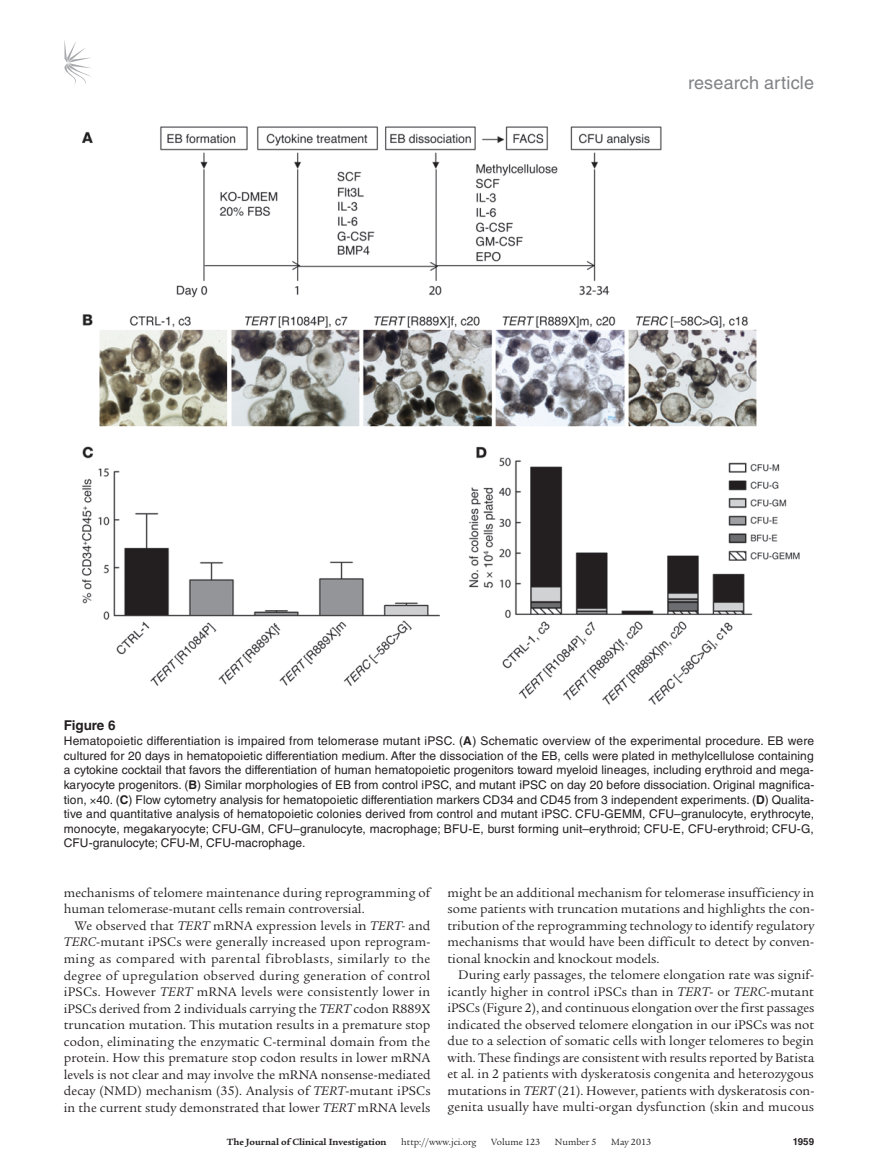
<style>
.page{position:relative;width:878px;height:1175px;background:#fff}
.page>*{position:absolute;margin:0;border:0;box-sizing:border-box;transform-origin:0 0}
.t1{font:18px "Helvetica LT Std";letter-spacing:.01em;color:#808285}
.t2{font:13.5px/16.5px "Legacy Serif Std";color:#231f20;text-align:justify}
.t3{font:700 13.5px "Helvetica LT Std";color:#231f20}
.t4{font:12px/14.7px "Helvetica LT Std";letter-spacing:.005em;color:#231f20;text-align:justify}
.t5{font:9.75px "Legacy Serif Std";color:#231f20}
.t6{font:700 9.75px "Legacy Serif Std";color:#231f20}
.t7{font:700 9.75px "Helvetica LT Std";color:#231f20}
.s1{font-weight:700}
.s2{font-style:italic}
</style>
<div class="page">
<svg style="left:64px;top:40px;width:27px;height:45px"></svg>
<img style="left:82px;top:126px;width:718px;height:579px">
<h1 class="t1" style="left:688px;top:73px;width:127px">research article</h1>
<p class="t3" style="left:64px;top:717px;width:53px">Figure 6</p>
<p class="t4" style="left:64px;top:733px;width:752px">Hematopoietic differentiation is impaired from telomerase mutant iPSC. (<span class="s1">A</span>) Schematic overview of the experimental procedure. EB were cultured for 20 days in hematopoietic differentiation medium. After the dissociation of the EB, cells were plated in methylcellulose containing a cytokine cocktail that favors the differentiation of human hematopoietic progenitors toward myeloid lineages, including erythroid and mega&shy;karyocyte progenitors. (<span class="s1">B</span>) Similar morphologies of EB from control iPSC, and mutant iPSC on day 20 before dissociation. Original magnifica&shy;tion, 40. (<span class="s1">C</span>) Flow cytometry analysis for hematopoietic differentiation markers CD34 and CD45 from 3 independent experiments. (<span class="s1">D</span>) Qualita&shy;tive and quantitative analysis of hematopoietic colonies derived from control and mutant iPSC. CFU-GEMM, CFU–granulocyte, erythrocyte, monocyte, megakaryocyte; CFU-GM, CFU–granulocyte, macrophage; BFU-E, burst forming unit–erythroid; CFU-E, CFU-erythroid; CFU-G, CFU-granulocyte; CFU-M, CFU-macrophage.</p>
<p class="t2" style="left:64px;top:884px;width:368px">mechanisms of telomere maintenance during reprogramming of human telomerase-mutant cells remain controversial.</p>
<p class="t2" style="left:64px;top:917px;width:368px;text-indent:11px">We observed that <span class="s2">TERT</span> mRNA expression levels in <span class="s2">TERT-</span> and <span class="s2">TERC</span>-mutant iPSCs were generally increased upon reprogram&shy;ming as compared with parental fibroblasts, similarly to the degree of upregulation observed during generation of control iPSCs. However <span class="s2">TERT</span> mRNA levels were consistently lower in iPSCs derived from 2 individuals carrying the <span class="s2">TERT</span> codon R889X truncation mutation. This mutation results in a premature stop codon, eliminating the enzymatic C-terminal domain from the protein. How this premature stop codon results in lower mRNA levels is not clear and may involve the mRNA nonsense-mediated decay (NMD) mechanism (35). Analysis of <span class="s2">TERT</span>-mutant iPSCs in the current study demonstrated that lower <span class="s2">TERT</span> mRNA levels</p>
<p class="t2" style="left:447px;top:884px;width:368px">might be an additional mechanism for telomerase insufficiency in some patients with truncation mutations and highlights the con&shy;tribution of the reprogramming technology to identify regulatory mechanisms that would have been difficult to detect by conven&shy;tional knockin and knockout models.</p>
<p class="t2" style="left:447px;top:967px;width:368px;text-indent:11px">During early passages, the telomere elongation rate was signif&shy;icantly higher in control iPSCs than in <span class="s2">TERT</span>- or <span class="s2">TERC</span>-mutant iPSCs (Figure 2), and continuous elongation over the first passages indicated the observed telomere elongation in our iPSCs was not due to a selection of somatic cells with longer telomeres to begin with. These findings are consistent with results reported by Batista et al. in 2 patients with dyskeratosis congenita and heterozygous mutations in <span class="s2">TERT</span> (21). However, patients with dyskeratosis con&shy;genita usually have multi-organ dysfunction (skin and mucous</p>
<p class="t6" style="left:227px;top:1135px;width:161px">The Journal of Clinical Investigation</p>
<p class="t5" style="left:401px;top:1136px;width:77px">http://www.jci.org</p>
<p class="t5" style="left:491px;top:1136px;width:50px">Volume 123</p>
<p class="t5" style="left:555px;top:1136px;width:43px">Number 5</p>
<p class="t5" style="left:611px;top:1136px;width:41px">May 2013</p>
<p class="t7" style="left:792px;top:1135px;width:23px">1959</p>
</div>
